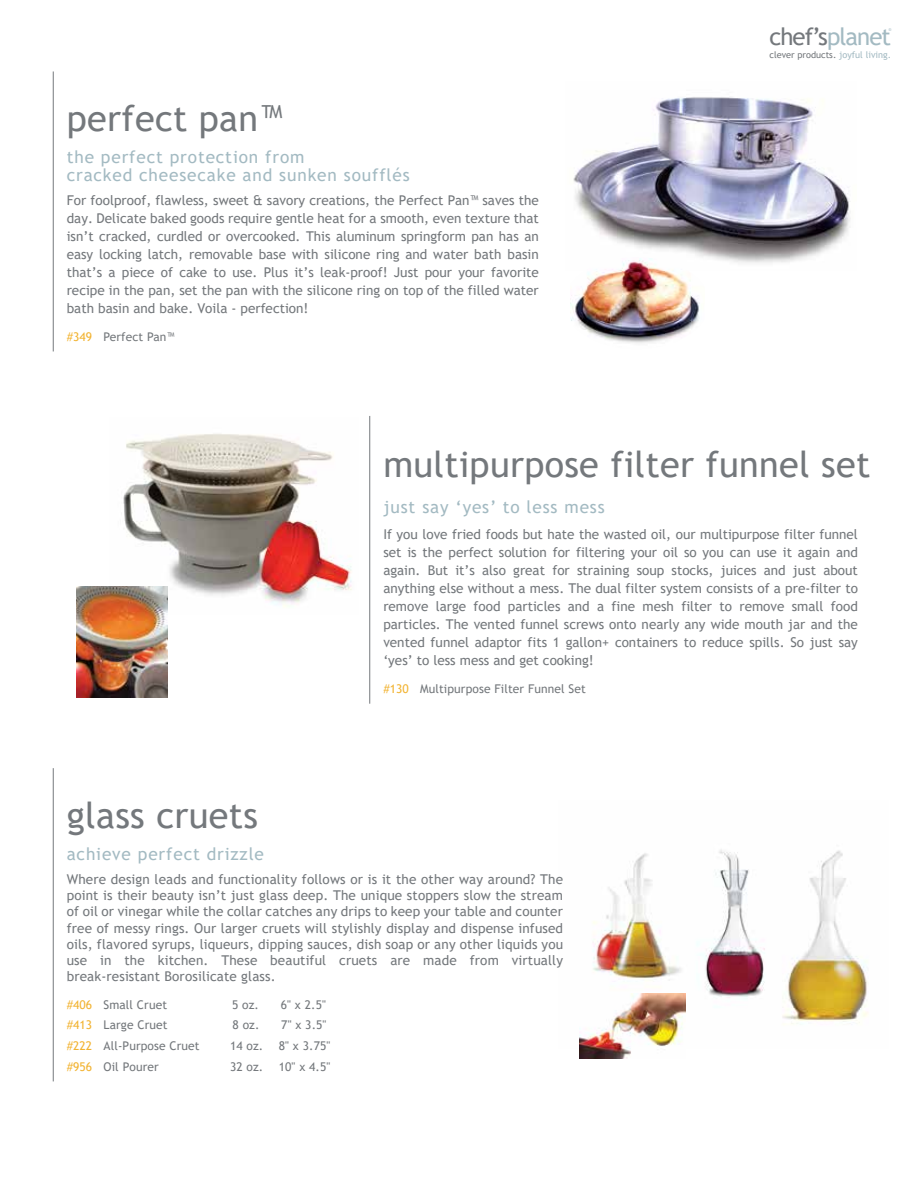
<style>
.page{position:relative;width:918px;height:1188px;background:#fff}
.page>*{position:absolute;margin:0;border:0;box-sizing:border-box;transform-origin:0 0}
.t1{font:36px "Trebuchet MS";letter-spacing:.01em;color:#74787c}
.t2{font:24px "Trebuchet MS";letter-spacing:-.04em;color:#74787c}
.t3{font:17.25px/18px "Trebuchet MS";letter-spacing:.05em;color:#a3bac2}
.t4{font:13.5px/18px "Trebuchet MS";color:#74787c;text-align:justify}
.t5{font:12px "Trebuchet MS";letter-spacing:.01em;color:#74787c}
.t6{font:9.15px "Trebuchet MS";color:#74787c}
.t7{font:4.2px "Trebuchet MS";color:#a3bac2}
.s1{color:#f2b331}
.s2{color:#a3bac2}
</style>
<div class="page">
<img style="left:579px;top:849px;width:289px;height:200px">
<img style="left:109px;top:433px;width:243px;height:180px">
<hr style="left:369px;top:416px;width:1px;height:288px;background:#74787c">
<hr style="left:53px;top:768px;width:1px;height:313px;background:#74787c">
<hr style="left:53px;top:71px;width:1px;height:280px;background:#74787c">
<img style="left:573px;top:97px;width:278px;height:166px">
<img style="left:570px;top:257px;width:135px;height:86px">
<img style="left:76px;top:587px;width:91px;height:111px">
<img style="left:580px;top:994px;width:106px;height:65px">
<h1 class="t1" style="left:67px;top:95px;width:216px">perfect pan™</h1>
<p class="t3" style="left:67px;top:148px;width:345px">the perfect protection from<br>cracked cheesecake and sunken soufflés</p>
<p class="t4" style="left:67px;top:191px;width:474px">For foolproof, flawless, sweet &amp; savory creations, the Perfect Pan™ saves the day. Delicate baked goods require gentle heat for a smooth, even texture that isn’t cracked, curdled or overcooked. This aluminum springform pan has an easy locking latch, removable base with silicone ring and water bath basin that’s a piece of cake to use. Plus it’s leak-proof! Just pour your favorite recipe in the pan, set the pan with the silicone ring on top of the filled water bath basin and bake. Voila - perfection!</p>
<p class="t5" style="left:67px;top:330px;width:109px"><span class="s1">#349</span> Perfect Pan™</p>
<h2 class="t2" style="left:770px;top:21px;width:123px">chef’s<span class="s2">planet</span></h2>
<p class="t6" style="left:770px;top:49px;width:123px">clever products. <span class="s2">joyful living.</span></p>
<p class="t7" style="left:889px;top:26px;width:4px">®</p>
<h1 class="t1" style="left:383px;top:442px;width:488px">multipurpose filter funnel set</h1>
<p class="t3" style="left:383px;top:498px;width:223px">just say ‘yes’ to less mess</p>
<p class="t4" style="left:383px;top:525px;width:476px">If you love fried foods but hate the wasted oil, our multipurpose filter funnel set is the perfect solution for filtering your oil so you can use it again and again. But it’s also great for straining soup stocks, juices and just about anything else without a mess. The dual filter system consists of a pre-filter to remove large food particles and a fine mesh filter to remove small food particles. The vented funnel screws onto nearly any wide mouth jar and the vented funnel adaptor fits 1 gallon+ containers to reduce spills. So just say ‘yes’ to less mess and get cooking!</p>
<h1 class="t1" style="left:67px;top:792px;width:193px">glass cruets</h1>
<p class="t5" style="left:383px;top:681px;width:204px"><span class="s1">#130</span> Multipurpose Filter Funnel Set</p>
<p class="t3" style="left:67px;top:845px;width:199px">achieve perfect drizzle</p>
<p class="t4" style="left:67px;top:871px;width:498px;line-height:16.2px">Where design leads and functionality follows or is it the other way around? The point is their beauty isn’t just glass deep. The unique stoppers slow the stream of oil or vinegar while the collar catches any drips to keep your table and counter free of messy rings. Our larger cruets will stylishly display and dispense infused oils, flavored syrups, liqueurs, dipping sauces, dish soap or any other liquids you use in the kitchen. These beautiful cruets are made from virtually break-resistant Borosilicate glass.</p>
<p class="t5" style="left:67px;top:997px;width:102px"><span class="s1">#406</span> Small Cruet</p>
<p class="t5" style="left:232px;top:997px;width:28px">5 oz.</p>
<p class="t5" style="left:281px;top:997px;width:47px">6" x 2.5"</p>
<p class="t5" style="left:67px;top:1018px;width:102px"><span class="s1">#413</span> Large Cruet</p>
<p class="t5" style="left:233px;top:1018px;width:28px">8 oz.</p>
<p class="t5" style="left:281px;top:1018px;width:47px">7" x 3.5"</p>
<p class="t5" style="left:67px;top:1038px;width:134px"><span class="s1">#222</span> All-Purpose Cruet</p>
<p class="t5" style="left:230px;top:1038px;width:35px">14 oz.</p>
<p class="t5" style="left:279px;top:1038px;width:53px">8" x 3.75"</p>
<p class="t5" style="left:67px;top:1059px;width:94px"><span class="s1">#956</span> Oil Pourer</p>
<p class="t5" style="left:230px;top:1059px;width:35px">32 oz.</p>
<p class="t5" style="left:279px;top:1059px;width:53px">10" x 4.5"</p>
</div>
